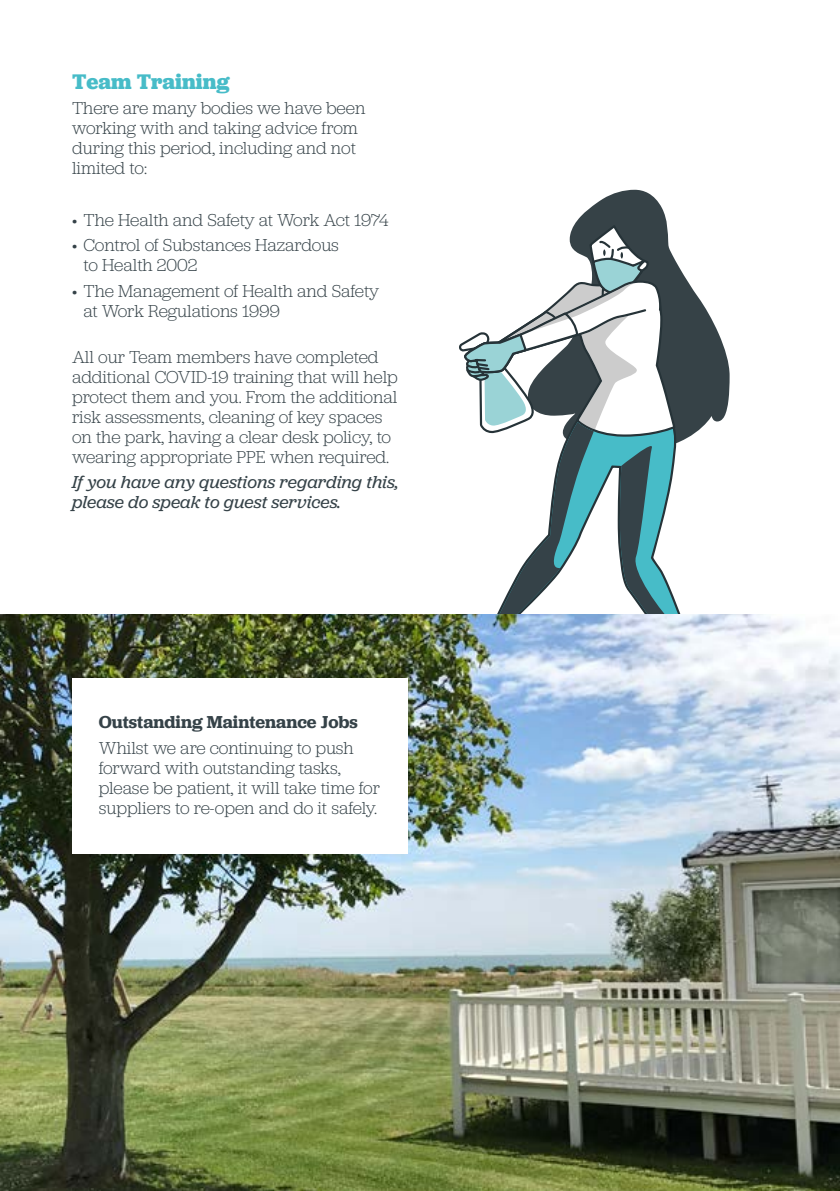
<style>
.page{position:relative;width:840px;height:1191px;background:#fff}
.page>*{position:absolute;margin:0;border:0;box-sizing:border-box;transform-origin:0 0}
.t1{font:700 22px "Jubilat";color:#47bcc8}
.t2{font:300 18px/20px "Jubilat";letter-spacing:-.005em;color:#354248}
.t3{font:italic 18px/20px "Jubilat";color:#354248}
.t4{font:600 18px "Jubilat";color:#354248}
</style>
<div class="page">
<svg style="left:574px;top:190px;width:155px;height:235px"></svg>
<svg style="left:459px;top:225px;width:245px;height:389px"></svg>
<img style="left:0;top:614px;width:839px;height:577px">
<div style="left:72px;top:678px;width:336px;height:176px;background:#fff"></div>
<p class="t1" style="left:72px;top:67px;width:159px">Team Training</p>
<p class="t2" style="left:72px;top:97px;width:295px">There are many bodies we have been working with and taking advice from during this period, including and not limited to:</p>
<p class="t2" style="left:72px;top:209px;width:318px">• The Health and Safety at Work Act 1974</p>
<p class="t2" style="left:83px;top:234px;width:257px;text-indent:-11px">• Control of Substances Hazardous to Health 2002</p>
<p class="t2" style="left:83px;top:280px;width:297px;text-indent:-11px">• The Management of Health and Safety at Work Regulations 1999</p>
<p class="t2" style="left:72px;top:346px;width:327px">All our Team members have completed additional COVID-19 training that will help protect them and you. From the additional risk assessments, cleaning of key spaces on the park, having a clear desk policy, to wearing appropriate PPE when required.</p>
<p class="t3" style="left:72px;top:472px;width:328px">If you have any questions regarding this, please do speak to guest services.</p>
<p class="t4" style="left:99px;top:710px;width:260px">Outstanding Maintenance Jobs</p>
<p class="t2" style="left:99px;top:737px;width:282px">Whilst we are continuing to push forward with outstanding tasks, please be patient, it will take time for suppliers to re-open and do it safely.</p>
</div>
